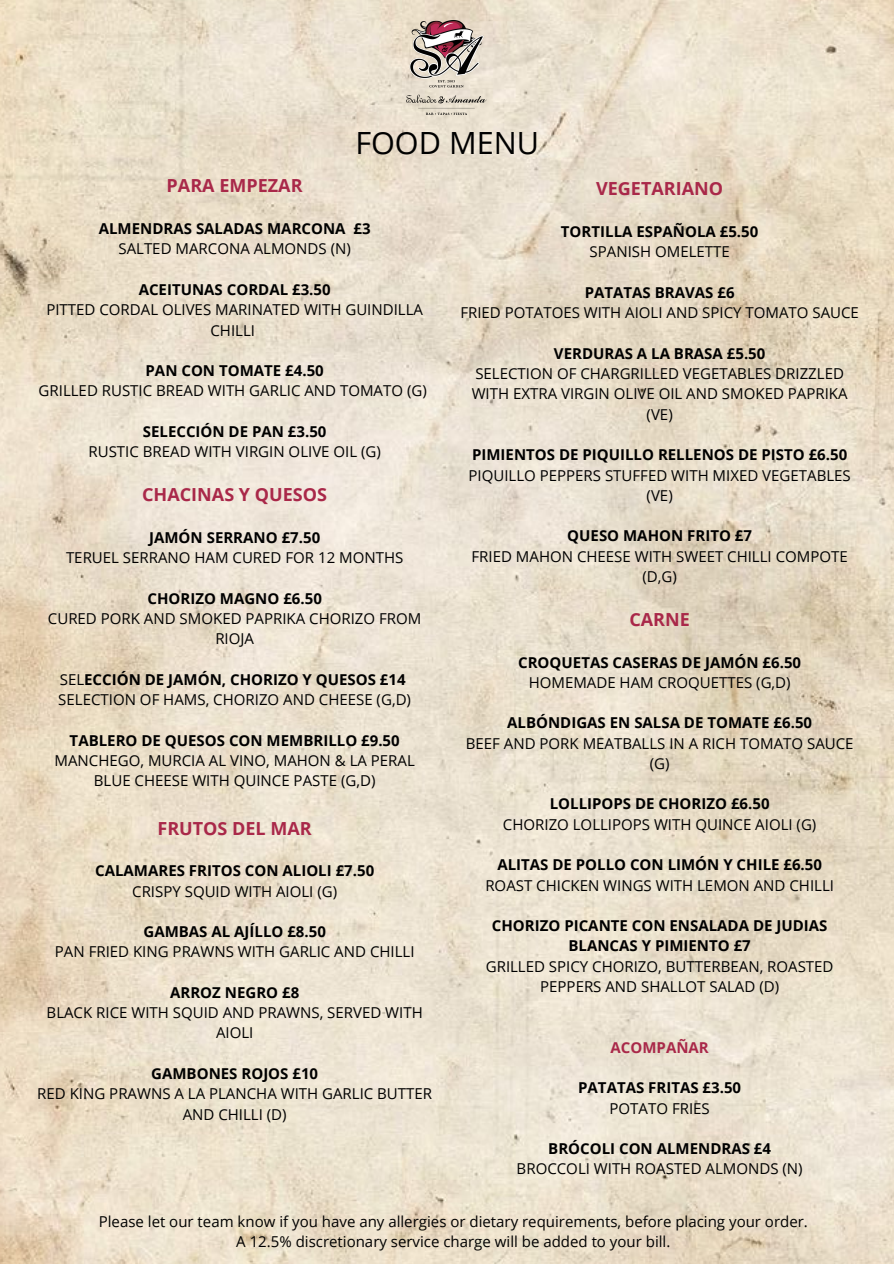
<style>
.page{position:relative;width:894px;height:1264px;background:#fff}
.page>*{position:absolute;margin:0;border:0;box-sizing:border-box;transform-origin:0 0}
.t1{font:30.6px "Open Sans";color:#000}
.t2{font:700 18px "Open Sans";color:#a92849}
.t3{font:15px/20.2px "Open Sans";color:#000;text-align:center}
.t4{font:700 15px/20.2px "Open Sans";color:#000;text-align:center}
.t5{font:700 15px "Open Sans";color:#a92849}
.s1{font-weight:700}
</style>
<div class="page">
<img style="left:0;top:0;width:893px;height:1263px">
<img style="left:406px;top:20px;width:82px;height:95px">
<h1 class="t1" style="left:355px;top:121px;width:185px">FOOD MENU</h1>
<p class="t2" style="left:167px;top:173px;width:137px">PARA EMPEZAR</p>
<p class="t4" style="left:99px;top:218px;width:273px">ALMENDRAS SALADAS MARCONA £3</p>
<p class="t3" style="left:118px;top:238px;width:234px">SALTED MARCONA ALMONDS (N)</p>
<p class="t4" style="left:139px;top:279px;width:193px">ACEITUNAS CORDAL £3.50</p>
<p class="t3" style="left:46px;top:299px;width:378px">PITTED CORDAL OLIVES MARINATED WITH GUINDILLA<br>CHILLI</p>
<p class="t4" style="left:145px;top:360px;width:180px">PAN CON TOMATE £4.50</p>
<p class="t3" style="left:39px;top:380px;width:389px">GRILLED RUSTIC BREAD WITH GARLIC AND TOMATO (G)</p>
<p class="t4" style="left:143px;top:421px;width:185px">SELECCIÓN DE PAN £3.50</p>
<p class="t3" style="left:88px;top:441px;width:294px">RUSTIC BREAD WITH VIRGIN OLIVE OIL (G)</p>
<p class="t2" style="left:142px;top:482px;width:186px">CHACINAS Y QUESOS</p>
<p class="t4" style="left:149px;top:527px;width:172px">JAMÓN SERRANO £7.50</p>
<p class="t3" style="left:66px;top:547px;width:339px">TERUEL SERRANO HAM CURED FOR 12 MONTHS</p>
<p class="t4" style="left:147px;top:587px;width:176px">CHORIZO MAGNO £6.50</p>
<p class="t3" style="left:48px;top:608px;width:375px">CURED PORK AND SMOKED PAPRIKA CHORIZO FROM<br>RIOJA</p>
<p class="t3" style="left:58px;top:668px;width:354px;text-align:left">SEL<span class="s1">ECCIÓN DE JAMÓN, CHORIZO Y QUESOS £14<br></span>SELECTION OF HAMS, CHORIZO AND CHEESE (G,D)</p>
<p class="t4" style="left:70px;top:729px;width:331px">TABLERO DE QUESOS CON MEMBRILLO £9.50</p>
<p class="t3" style="left:54px;top:750px;width:362px">MANCHEGO, MURCIA AL VINO, MAHON &amp; LA PERAL<br>BLUE CHEESE WITH QUINCE PASTE (G,D)</p>
<p class="t2" style="left:157px;top:815px;width:156px">FRUTOS DEL MAR</p>
<p class="t4" style="left:95px;top:860px;width:280px">CALAMARES FRITOS CON ALIOLI £7.50</p>
<p class="t3" style="left:132px;top:880px;width:206px">CRISPY SQUID WITH AIOLI (G)</p>
<p class="t4" style="left:143px;top:921px;width:184px">GAMBAS AL AJÍLLO £8.50</p>
<p class="t3" style="left:55px;top:941px;width:361px">PAN FRIED KING PRAWNS WITH GARLIC AND CHILLI</p>
<p class="t4" style="left:170px;top:981px;width:131px">ARROZ NEGRO £8</p>
<p class="t3" style="left:47px;top:1002px;width:377px">BLACK RICE WITH SQUID AND PRAWNS, SERVED WITH<br>AIOLI</p>
<p class="t4" style="left:151px;top:1063px;width:168px">GAMBONES ROJOS £10</p>
<p class="t3" style="left:37px;top:1083px;width:396px">RED KING PRAWNS A LA PLANCHA WITH GARLIC BUTTER<br>AND CHILLI (D)</p>
<p class="t2" style="left:596px;top:176px;width:128px">VEGETARIANO</p>
<p class="t4" style="left:560px;top:221px;width:199px">TORTILLA ESPAÑOLA £5.50</p>
<p class="t3" style="left:589px;top:241px;width:142px">SPANISH OMELETTE</p>
<p class="t4" style="left:584px;top:282px;width:151px">PATATAS BRAVAS £6</p>
<p class="t3" style="left:460px;top:302px;width:400px">FRIED POTATOES WITH AIOLI AND SPICY TOMATO SAUCE</p>
<p class="t4" style="left:553px;top:343px;width:213px">VERDURAS A LA BRASA £5.50</p>
<p class="t3" style="left:471px;top:363px;width:377px">SELECTION OF CHARGRILLED VEGETABLES DRIZZLED<br>WITH EXTRA VIRGIN OLIVE OIL AND SMOKED PAPRIKA (VE)</p>
<p class="t4" style="left:472px;top:444px;width:376px">PIMIENTOS DE PIQUILLO RELLENOS DE PISTO £6.50</p>
<p class="t3" style="left:468px;top:464px;width:383px">PIQUILLO PEPPERS STUFFED WITH MIXED VEGETABLES (VE)</p>
<p class="t4" style="left:567px;top:525px;width:186px">QUESO MAHON FRITO £7</p>
<p class="t3" style="left:471px;top:545px;width:377px">FRIED MAHON CHEESE WITH SWEET CHILLI COMPOTE (D,G)</p>
<p class="t2" style="left:629px;top:606px;width:62px">CARNE</p>
<p class="t4" style="left:518px;top:651px;width:284px">CROQUETAS CASERAS DE JAMÓN £6.50</p>
<p class="t3" style="left:528px;top:671px;width:263px">HOMEMADE HAM CROQUETTES (G,D)</p>
<p class="t4" style="left:507px;top:712px;width:306px">ALBÓNDIGAS EN SALSA DE TOMATE £6.50</p>
<p class="t3" style="left:465px;top:732px;width:389px">BEEF AND PORK MEATBALLS IN A RICH TOMATO SAUCE (G)</p>
<p class="t4" style="left:549px;top:793px;width:221px">LOLLIPOPS DE CHORIZO £6.50</p>
<p class="t3" style="left:503px;top:813px;width:315px">CHORIZO LOLLIPOPS WITH QUINCE AIOLI (G)</p>
<p class="t4" style="left:497px;top:854px;width:326px">ALITAS DE POLLO CON LIMÓN Y CHILE £6.50</p>
<p class="t3" style="left:485px;top:874px;width:350px">ROAST CHICKEN WINGS WITH LEMON AND CHILLI</p>
<p class="t4" style="left:491px;top:915px;width:337px">CHORIZO PICANTE CON ENSALADA DE JUDIAS<br>BLANCAS Y PIMIENTO £7</p>
<p class="t3" style="left:485px;top:955px;width:349px">GRILLED SPICY CHORIZO, BUTTERBEAN, ROASTED<br>PEPPERS AND SHALLOT SALAD (D)</p>
<p class="t5" style="left:610px;top:1036px;width:100px">ACOMPAÑAR</p>
<p class="t4" style="left:578px;top:1077px;width:164px">PATATAS FRITAS £3.50</p>
<p class="t3" style="left:609px;top:1097px;width:102px">POTATO FRIES</p>
<p class="t4" style="left:548px;top:1138px;width:224px">BRÓCOLI CON ALMENDRAS £4</p>
<p class="t3" style="left:516px;top:1158px;width:287px">BROCCOLI WITH ROASTED ALMONDS (N)</p>
<p class="t3" style="left:99px;top:1210px;width:710px">Please let our team know if you have any allergies or dietary requirements, before placing your order.<br>A 12.5% discretionary service charge will be added to your bill.</p>
</div>
